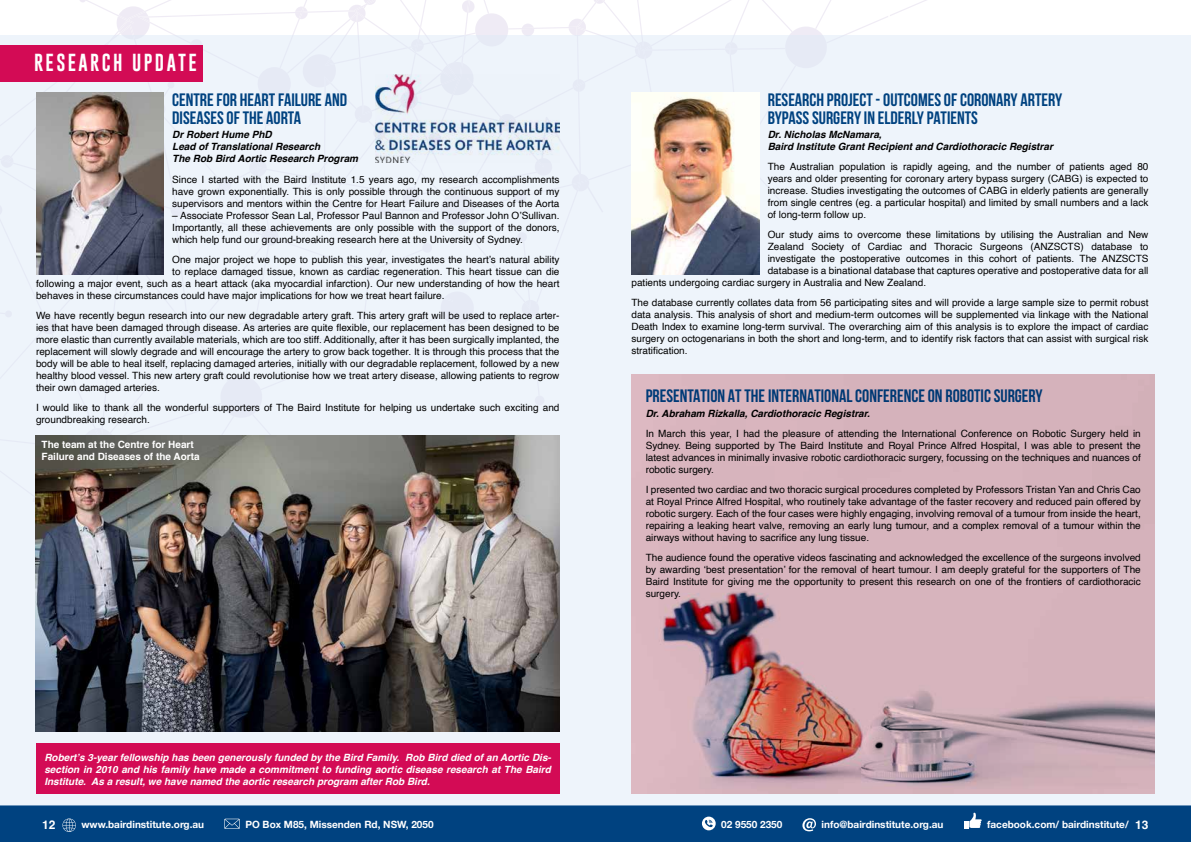
<style>
.page{position:relative;width:1191px;height:842px;background:#fff}
.page>*{position:absolute;margin:0;border:0;box-sizing:border-box;transform-origin:0 0}
.t1{font:700 18px/18px "Bebas Neue";color:#004280}
.t2{font:18px "Gobold";letter-spacing:.135em;color:#fff}
.t3{font:700 12px "Helvetica";color:#fff}
.t4{font:10px/12px "Helvetica";color:#000;text-align:justify}
.t5{font:italic 700 10px/12px "Helvetica";color:#fff;text-align:justify}
.t6{font:italic 700 10px/12px "Helvetica";color:#000}
.t7{font:700 10px "Helvetica Neue";color:#fff}
.t8{font:700 10px/12px "Helvetica";color:#fff}
.s1{font-family:"Helvetica";font-size:12px}
</style>
<div class="page">
<div style="left:0;top:806px;width:1191px;height:36px;background:#004280"></div>
<svg style="left:62px;top:818px;width:14px;height:14px"></svg>
<svg style="left:224px;top:819px;width:16px;height:10px"></svg>
<div style="left:702px;top:817px;width:13px;height:13px;background:#fff;border-radius:50%"></div>
<svg style="left:705px;top:820px;width:7px;height:7px"></svg>
<svg style="left:802px;top:818px;width:14px;height:13px"></svg>
<svg style="left:964px;top:813px;width:17px;height:15px"></svg>
<svg style="left:80px;top:0;width:847px;height:35px"></svg>
<div style="left:0;top:35px;width:1191px;height:771px;background:#eef4fb"></div>
<img style="left:375px;top:74px;width:184px;height:88px">
<div style="left:36px;top:744px;width:523px;height:50px;background:#d30b55"></div>
<img style="left:36px;top:92px;width:128px;height:182px">
<img style="left:631px;top:92px;width:128px;height:182px">
<div style="left:0;top:45px;width:202px;height:36px;background:#d30b55"></div>
<img style="left:631px;top:374px;width:524px;height:420px">
<img style="left:36px;top:435px;width:523px;height:296px">
<h1 class="t2" style="left:34px;top:51px;width:164px">RESEARCH UPDATE</h1>
<h1 class="t1" style="left:172px;top:90px;width:176px">CENTRE FOR HEART FAILURE AND<br>DISEASES OF THE AORTA</h1>
<p class="t6" style="left:172px;top:130px;width:187px">Dr Robert Hume PhD<br>Lead of Translational Research<br>The Rob Bird Aortic Research Program</p>
<p class="t4" style="left:172px;top:174px;width:389px">Since I started with the Baird Institute 1.5 years ago, my research accomplishments have grown exponentially. This is only possible through the continuous support of my supervisors and mentors within the Centre for Heart Failure and Diseases of the Aorta</p>
<p class="t4" style="left:172px;top:210px;width:389px">– Associate Professor Sean Lal, Professor Paul Bannon and Professor John O’Sullivan.<br>Importantly, all these achievements are only possible with the support of the donors, which help fund our ground-breaking research here at the University of Sydney.</p>
<p class="t4" style="left:172px;top:254px;width:389px">One major project we hope to publish this year, investigates the heart’s natural ability</p>
<p class="t4" style="left:172px;top:266px;width:389px">to replace damaged tissue, known as cardiac regeneration. This heart tissue can die</p>
<p class="t4" style="left:36px;top:278px;width:525px">following a major event, such as a heart attack (aka myocardial infarction). Our new understanding of how the heart</p>
<p class="t4" style="left:36px;top:290px;width:410px">behaves in these circumstances could have major implications for how we treat heart failure.</p>
<p class="t4" style="left:36px;top:310px;width:525px">We have recently begun research into our new degradable artery graft. This artery graft will be used to replace arter&shy;ies that have been damaged through disease. As arteries are quite flexible, our replacement has been designed to be more elastic than currently available materials, which are too stiff. Additionally, after it has been surgically implanted, the replacement will slowly degrade and will encourage the artery to grow back together. It is through this process that the body will be able to heal itself, replacing damaged arteries, initially with our degradable replacement, followed by a new healthy blood vessel. This new artery graft could revolutionise how we treat artery disease, allowing patients to regrow their own damaged arteries.</p>
<p class="t4" style="left:36px;top:402px;width:525px">I would like to thank all the wonderful supporters of The Baird Institute for helping us undertake such exciting and groundbreaking research.</p>
<p class="t8" style="left:42px;top:440px;width:160px">The team at the Centre for Heart<br>Failure and Diseases of the Aorta</p>
<p class="t5" style="left:44px;top:753px;width:508px">Robert’s 3-year fellowship has been generously funded by the Bird Family. Rob Bird died of an Aortic Dis&shy;section in 2010 and his family have made a commitment to funding aortic disease research at The Baird Institute. As a result, we have named the aortic research program after Rob Bird.</p>
<h1 class="t1" style="left:767px;top:90px;width:296px">RESEARCH PROJECT - OUTCOMES OF CORONARY ARTERY<br>BYPASS SURGERY IN ELDERLY PATIENTS</h1>
<p class="t6" style="left:767px;top:130px;width:287px">Dr. Nicholas McNamara,<br>Baird Institute Grant Recipient and Cardiothoracic Registrar</p>
<p class="t4" style="left:767px;top:161px;width:382px">The Australian population is rapidly ageing, and the number of patients aged 80 years and older presenting for coronary artery bypass surgery (CABG) is expected to increase. Studies investigating the outcomes of CABG in elderly patients are generally from single centres (eg. a particular hospital) and limited by small numbers and a lack of long-term follow up.</p>
<p class="t4" style="left:767px;top:229px;width:382px">Our study aims to overcome these limitations by utilising the Australian and New</p>
<p class="t4" style="left:767px;top:241px;width:382px">Zealand Society of Cardiac and Thoracic Surgeons (ANZSCTS) database to</p>
<p class="t4" style="left:767px;top:253px;width:382px">investigate the postoperative outcomes in this cohort of patients. The ANZSCTS</p>
<p class="t4" style="left:767px;top:265px;width:382px">database is a binational database that captures operative and postoperative data for all</p>
<p class="t4" style="left:631px;top:277px;width:296px">patients undergoing cardiac surgery in Australia and New Zealand.</p>
<p class="t4" style="left:631px;top:297px;width:518px">The database currently collates data from 56 participating sites and will provide a large sample size to permit robust data analysis. This analysis of short and medium-term outcomes will be supplemented via linkage with the National Death Index to examine long-term survival. The overarching aim of this analysis is to explore the impact of cardiac surgery on octogenarians in both the short and long-term, and to identify risk factors that can assist with surgical risk stratification.</p>
<h1 class="t1" style="left:645px;top:386px;width:398px">PRESENTATION AT THE INTERNATIONAL CONFERENCE ON ROBOTIC SURGERY</h1>
<p class="t6" style="left:645px;top:408px;width:226px">Dr. Abraham Rizkalla, Cardiothoracic Registrar.</p>
<p class="t4" style="left:645px;top:427px;width:496px">In March this year, I had the pleasure of attending the International Conference on Robotic Surgery held in Sydney. Being supported by The Baird Institute and Royal Prince Alfred Hospital, I was able to present the latest advances in minimally invasive robotic cardiothoracic surgery, focussing on the techniques and nuances of robotic surgery.</p>
<p class="t4" style="left:645px;top:483px;width:496px">I presented two cardiac and two thoracic surgical procedures completed by Professors Tristan Yan and Chris Cao at Royal Prince Alfred Hospital, who routinely take advantage of the faster recovery and reduced pain offered by robotic surgery. Each of the four cases were highly engaging, involving removal of a tumour from inside the heart, repairing a leaking heart valve, removing an early lung tumour, and a complex removal of a tumour within the airways without having to sacrifice any lung tissue.</p>
<p class="t4" style="left:645px;top:551px;width:496px">The audience found the operative videos fascinating and acknowledged the excellence of the surgeons involved by awarding ‘best presentation’ for the removal of heart tumour. I am deeply grateful for the supporters of The Baird Institute for giving me the opportunity to present this research on one of the frontiers of cardiothoracic surgery.</p>
<p class="t3" style="left:42px;top:818px;width:15px">12</p>
<p class="t7" style="left:81px;top:816px;width:124px">www.bairdinstitute.org.au</p>
<p class="t7" style="left:245px;top:816px;width:190px">PO Box M85, Missenden Rd, NSW, 2050</p>
<p class="t7" style="left:721px;top:817px;width:63px">02 9550 2350</p>
<p class="t7" style="left:821px;top:817px;width:123px">info@bairdinstitute.org.au</p>
<p class="t7" style="left:987px;top:817px;width:163px">facebook.com/ bairdinstitute/ <span class="s1">13</span></p>
</div>
